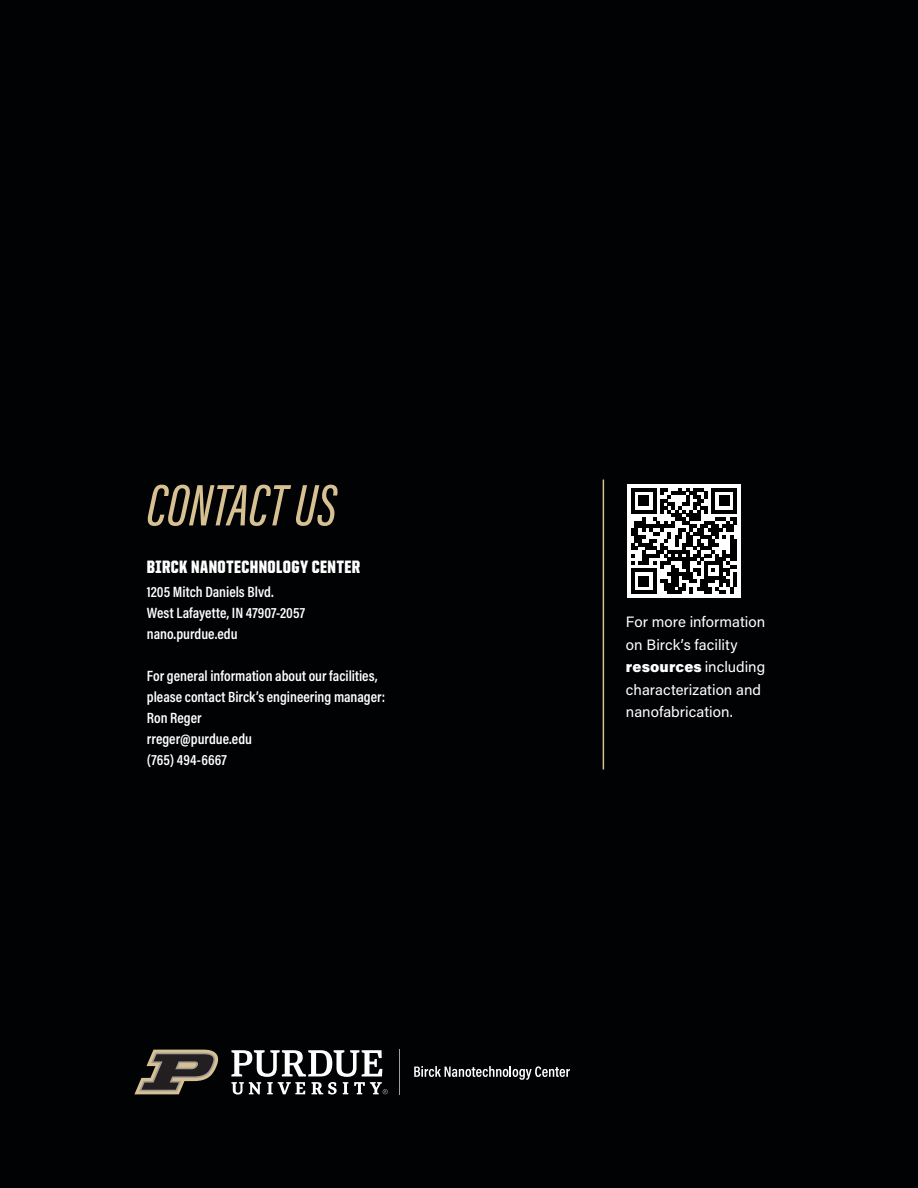
<style>
.page{position:relative;width:918px;height:1188px;background:#010203}
.page>*{position:absolute;margin:0;border:0;box-sizing:border-box;transform-origin:0 0}
.t1{font:italic 500 60.3px "Acumin Pro Extra Cond";letter-spacing:.01em;color:#d7c091}
.Important_dates_subh{font:900 18px "United Sans Cond";letter-spacing:.025em;color:#fff}
.Facts_text_Acumin_Co{font:600 15px/21px "Acumin Pro Cond";color:#fff}
.Body_text_Acumin_Pro{font:15px/22.5px "Acumin Pro";color:#fff}
.s1{font-weight:900}
</style>
<div class="page">
<svg style="left:414px;top:1066px;width:156px;height:14px"></svg>
<svg style="left:134px;top:1050px;width:85px;height:44px"></svg>
<hr style="left:399px;top:1049px;width:1px;height:46px;background:#a19d97">
<svg style="left:231px;top:1050px;width:157px;height:45px"></svg>
<hr style="left:603px;top:480px;width:1px;height:289px;background:#d7c091">
<div style="left:627px;top:484px;width:114px;height:114px;background:#fff"></div>
<svg style="left:631px;top:488px;width:106px;height:106px"></svg>
<p class="t1" style="left:147px;top:469px;width:191px">CONTACT US</p>
<p class="Important_dates_subh" style="left:147px;top:558px;width:215px">BIRCK NANOTECHNOLOGY CENTER</p>
<p class="Facts_text_Acumin_Co" style="left:147px;top:581px;width:128px">1205 Mitch Daniels Blvd.</p>
<p class="Facts_text_Acumin_Co" style="left:147px;top:602px;width:160px">West Lafayette, IN 47907-2057</p>
<p class="Facts_text_Acumin_Co" style="left:147px;top:623px;width:92px">nano.purdue.edu</p>
<p class="Facts_text_Acumin_Co" style="left:147px;top:665px;width:240px">For general information about our facilities, please contact Birck’s engineering manager:</p>
<p class="Facts_text_Acumin_Co" style="left:147px;top:707px;width:107px">Ron Reger rreger@purdue.edu (765) 494-6667</p>
<p class="Body_text_Acumin_Pro" style="left:626px;top:610px;width:141px">For more information on Birck’s facility <span class="s1">resources</span> including characterization and nanofabrication.</p>
</div>
